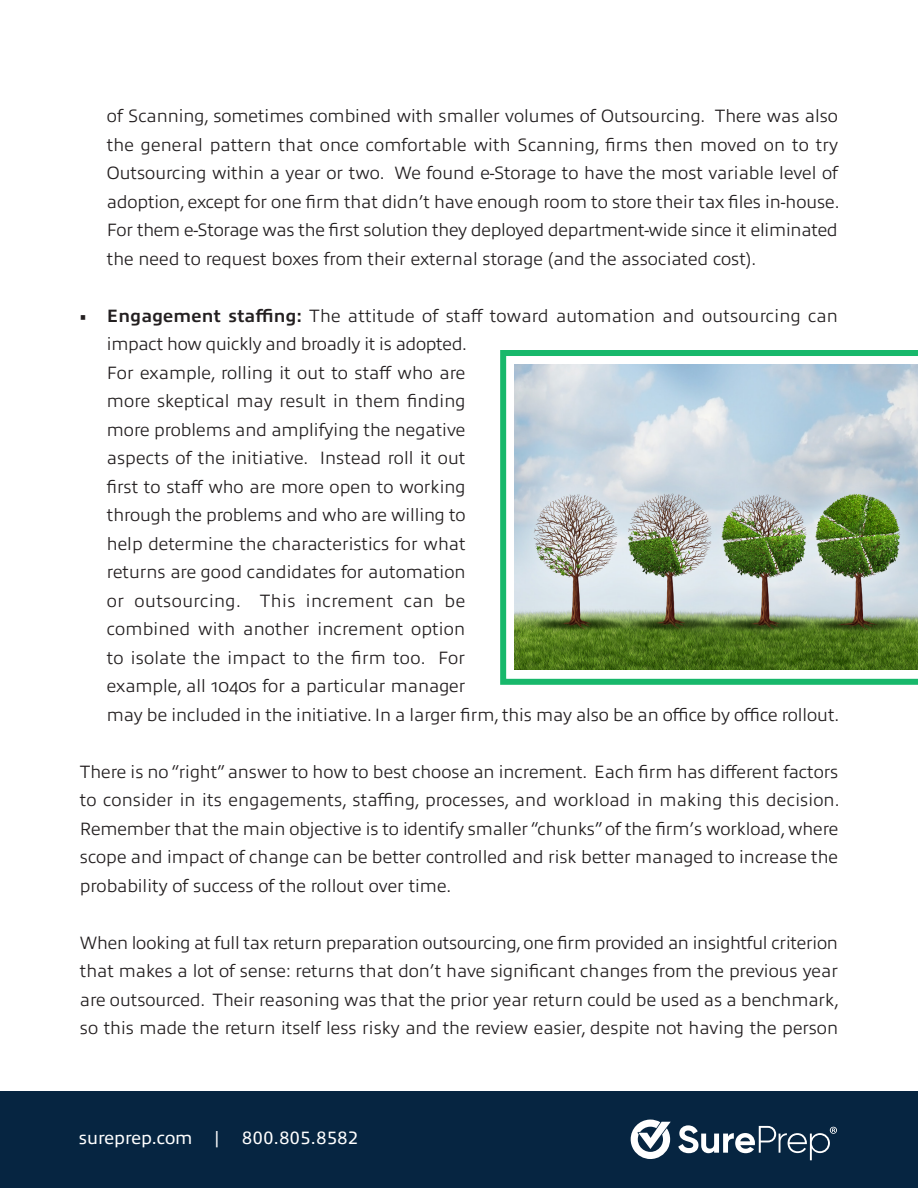
<style>
.page{position:relative;width:918px;height:1188px;background:#fff}
.page>*{position:absolute;margin:0;border:0;box-sizing:border-box;transform-origin:0 0}
.t1{font:300 18px/28.5px "Allumi Std";color:#231f20;text-align:justify}
.t2{font:18px "Allumi Std";color:#fff}
.t3{font:18px "Allumi Std";letter-spacing:.03em;color:#fff}
.s1{font-weight:700}
</style>
<div class="page">
<div style="left:0;top:1092px;width:918px;height:96px;background:#062541"></div>
<svg style="left:678px;top:1125px;width:159px;height:35px"></svg>
<svg style="left:631px;top:1120px;width:40px;height:39px"></svg>
<svg style="left:500px;top:350px;width:418px;height:335px"></svg>
<img style="left:515px;top:364px;width:403px;height:306px">
<p class="t1" style="left:107px;top:102px;width:734px">of Scanning, sometimes combined with smaller volumes of Outsourcing. There was also the general pattern that once comfortable with Scanning, firms then moved on to try Outsourcing within a year or two. We found e-Storage to have the most variable level of adoption, except for one firm that didn’t have enough room to store their tax files in-house.<br>For them e-Storage was the first solution they deployed department-wide since it eliminated the need to request boxes from their external storage (and the associated cost).</p>
<p class="t1" style="left:107px;top:302px;width:734px;text-align:left;text-indent:-27px"><span class="s1">• Engagement staffing:</span> The attitude of staff toward automation and outsourcing can impact how quickly and broadly it is adopted.<br>For example, rolling it out to staff who are<br>more skeptical may result in them finding<br>more problems and amplifying the negative<br>aspects of the initiative. Instead roll it out<br>first to staff who are more open to working<br>through the problems and who are willing to<br>help determine the characteristics for what<br>returns are good candidates for automation<br>or outsourcing. This increment can be<br>combined with another increment option<br>to isolate the impact to the firm too. For<br>example, all 1040s for a particular manager<br>may be included in the initiative. In a larger firm, this may also be an office by office rollout.</p>
<p class="t1" style="left:80px;top:758px;width:761px">There is no “right” answer to how to best choose an increment. Each firm has different factors to consider in its engagements, staffing, processes, and workload in making this decision.<br>Remember that the main objective is to identify smaller “chunks” of the firm’s workload, where scope and impact of change can be better controlled and risk better managed to increase the probability of success of the rollout over time.</p>
<p class="t1" style="left:80px;top:928px;width:761px">When looking at full tax return preparation outsourcing, one firm provided an insightful criterion that makes a lot of sense: returns that don’t have significant changes from the previous year are outsourced. Their reasoning was that the prior year return could be used as a benchmark, so this made the return itself less risky and the review easier, despite not having the person</p>
<p class="t2" style="left:79px;top:1128px;width:142px">sureprep.com |</p>
<p class="t3" style="left:242px;top:1128px;width:117px">800.805.8582</p>
</div>
